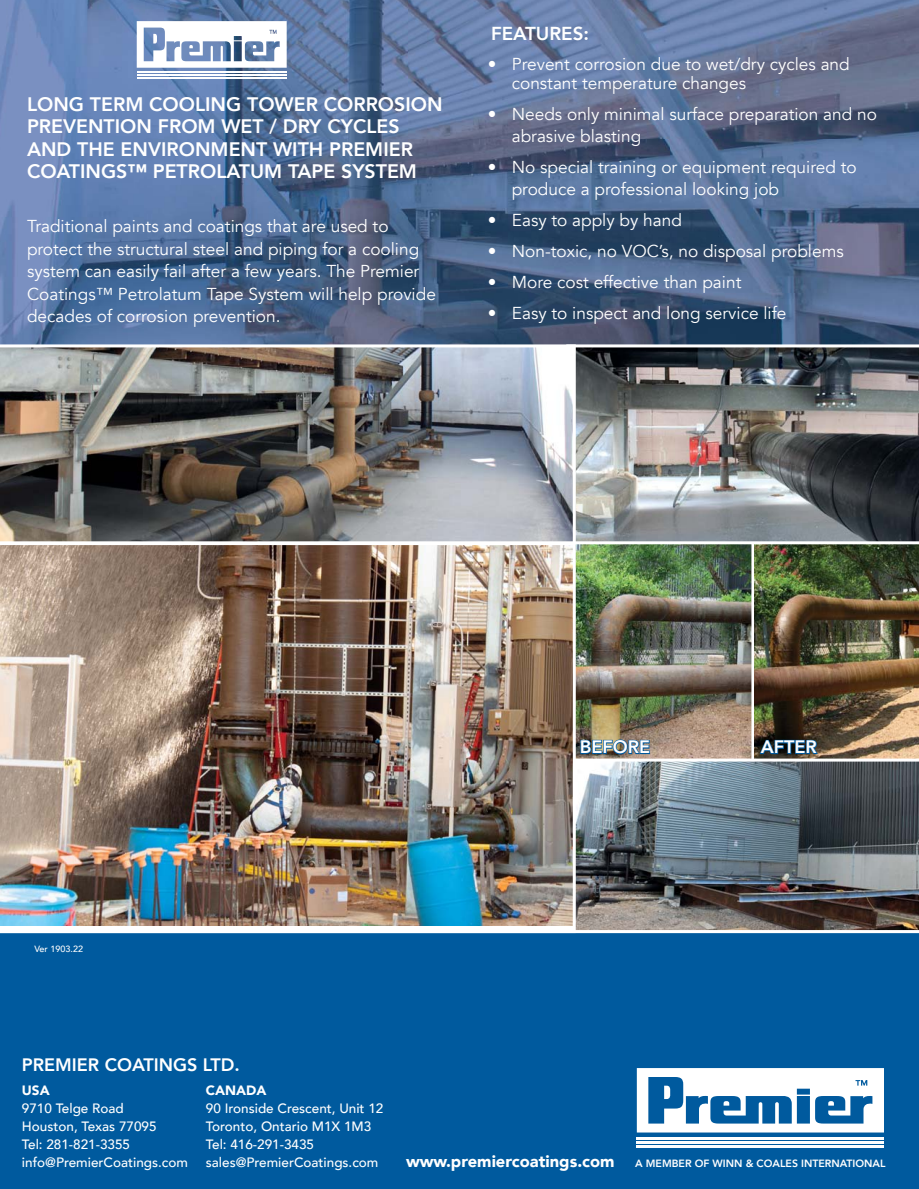
<style>
.page{position:relative;width:919px;height:1189px;background:#fff}
.page>*{position:absolute;margin:0;border:0;box-sizing:border-box;transform-origin:0 0}
.t1{font:800 19.5px/22.5px "Avenir";color:#fff}
.t2{font:800 18.75px "Avenir";color:#fff}
.t3{font:800 18px "Avenir";color:#fff}
.t4{font:17.25px/22.5px "Avenir";color:#fff}
.t5{font:900 16.5px "Avenir";color:#fff}
.t6{font:500 13.5px/18px "Avenir";color:#fff}
.t7{font:900 13.5px "Avenir";color:#fff}
.t8{font:800 10.5px "Avenir";color:#fff}
.t9{font:500 9px "Avenir";color:#fff}
.s1{color:#005a9e}
</style>
<div class="page">
<img style="left:0;top:0;width:918px;height:344px">
<img style="left:575px;top:544px;width:177px;height:214px">
<img style="left:754px;top:544px;width:164px;height:214px">
<img style="left:575px;top:758px;width:343px;height:173px">
<div style="left:0;top:933px;width:918px;height:256px;background:#005a9e"></div>
<img style="left:575px;top:344px;width:343px;height:198px">
<img style="left:0;top:344px;width:575px;height:198px">
<img style="left:0;top:545px;width:573px;height:381px">
<hr style="left:636px;top:1137px;width:247px;height:2px;background:#fff">
<hr style="left:636px;top:1141px;width:247px;height:2px;background:#fff">
<hr style="left:636px;top:1146px;width:247px;height:2px;background:#fff">
<svg style="left:636px;top:1068px;width:247px;height:64px"></svg>
<hr style="left:137px;top:71px;width:149px;height:2px;background:#fff">
<hr style="left:137px;top:74px;width:149px;height:2px;background:#fff">
<hr style="left:137px;top:77px;width:149px;height:2px;background:#fff">
<svg style="left:137px;top:21px;width:149px;height:47px"></svg>
<p class="t1" style="left:27px;top:93px;width:417px">LONG TERM COOLING TOWER CORROSION PREVENTION FROM WET / DRY CYCLES AND THE ENVIRONMENT WITH PREMIER COATINGS™ PETROLATUM TAPE SYSTEM</p>
<p class="t4" style="left:27px;top:216px;width:410px">Traditional paints and coatings that are used to protect the structural steel and piping for a cooling system can easily fail after a few years. The Premier Coatings™ Petrolatum Tape System will help provide decades of corrosion prevention.</p>
<p class="t2" style="left:491px;top:21px;width:99px">FEATURES:</p>
<p class="t4" style="left:511px;top:55px;width:339px;line-height:19px;text-indent:-24px">• Prevent corrosion due to wet/dry cycles and constant temperature changes</p>
<p class="t4" style="left:511px;top:104px;width:366px;line-height:22px;text-indent:-24px">• Needs only minimal surface preparation and no abrasive blasting</p>
<p class="t4" style="left:511px;top:157px;width:346px;line-height:22px;text-indent:-24px">• No special training or equipment required to produce a professional looking job</p>
<p class="t4" style="left:487px;top:209px;width:195px">• Easy to apply by hand</p>
<p class="t4" style="left:487px;top:240px;width:357px">• Non-toxic, no VOC’s, no disposal problems</p>
<p class="t4" style="left:487px;top:271px;width:255px">• More cost effective than paint</p>
<p class="t4" style="left:487px;top:302px;width:300px">• Easy to inspect and long service life</p>
<p class="t9" style="left:34px;top:943px;width:50px">Ver 1903.22</p>
<p class="t3" style="left:22px;top:1052px;width:219px">PREMIER COATINGS LTD.</p>
<p class="t3" style="left:579px;top:735px;width:72px"><span class="s1">B</span>EFORE</p>
<p class="t3" style="left:760px;top:735px;width:57px"><span class="s1">A</span>FTER</p>
<p class="t7" style="left:22px;top:1081px;width:29px">USA</p>
<p class="t6" style="left:22px;top:1100px;width:167px">9710 Telge Road<br>Houston, Texas 77095<br>Tel: 281-821-3355 info@PremierCoatings.com</p>
<p class="t7" style="left:206px;top:1081px;width:62px">CANADA</p>
<p class="t6" style="left:206px;top:1100px;width:179px">90 Ironside Crescent, Unit 12<br>Toronto, Ontario M1X 1M3<br>Tel: 416-291-3435 sales@PremierCoatings.com</p>
<p class="t5" style="left:406px;top:1150px;width:210px">www.premiercoatings.com</p>
<p class="t8" style="left:635px;top:1156px;width:252px">A MEMBER OF WINN &amp; COALES INTERNATIONAL</p>
</div>
